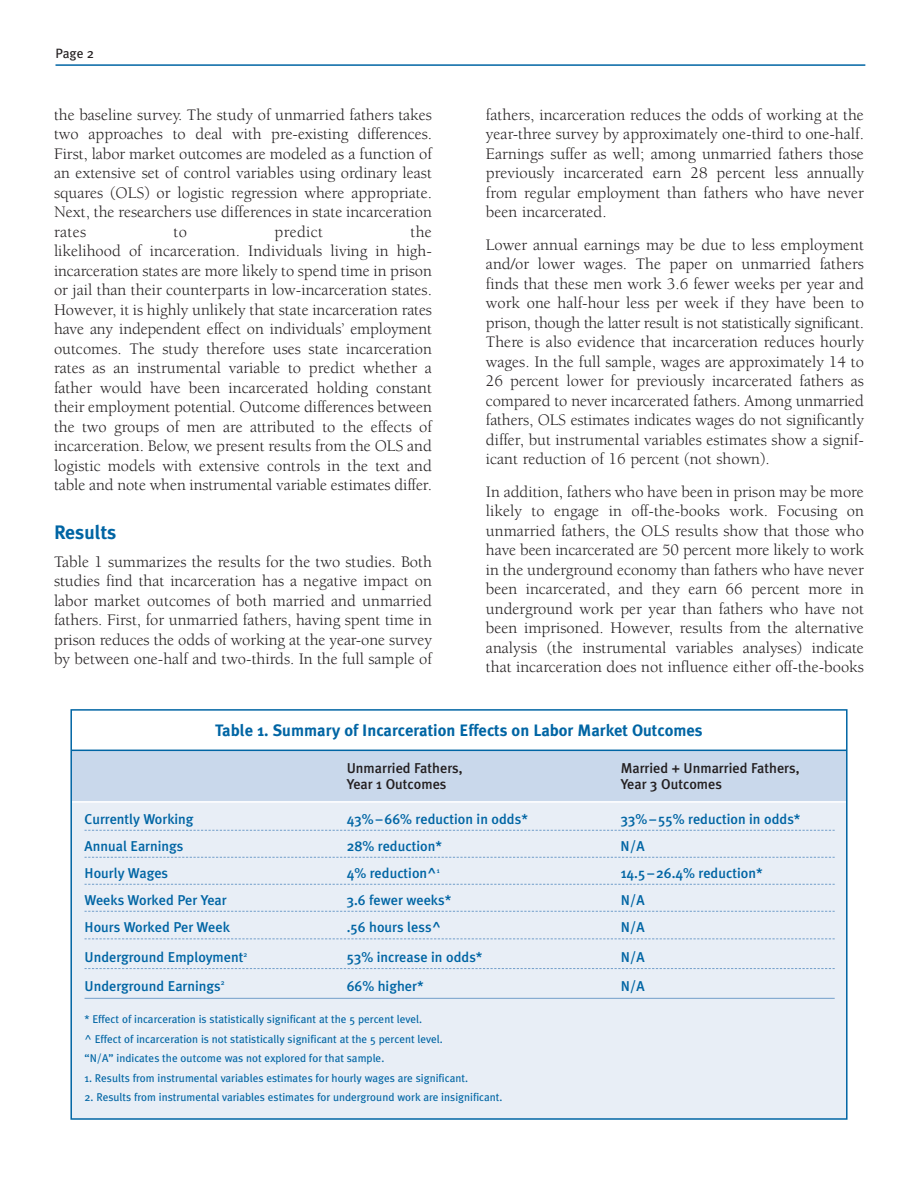
<style>
.page{position:relative;width:918px;height:1188px;background:#fff}
.page>*{position:absolute;margin:0;border:0;box-sizing:border-box;transform-origin:0 0}
.t1{font:700 19.5px "Meta Plus";color:#0065a4}
.t2{font:16.5px/19.5px "Berkeley";color:#231f20;text-align:justify}
.t3{font:700 16.5px "Meta Plus";color:#0065a4}
.t4{font:16.5px "Berkeley";letter-spacing:.02em;color:#231f20}
.t5{font:500 14.25px "Meta Plus";color:#0065a4}
.t6{font:500 14.25px "Meta Plus";color:#231f20}
.t7{font:13.5px "Meta Plus";color:#231f20}
.t8{font:11.25px/19.5px "Meta Plus";color:#0065a4}
</style>
<div class="page">
<hr style="left:56px;top:64px;width:809px;height:2px;background:#0065a4">
<div style="left:72px;top:750px;width:775px;height:71px;background:#c9d8eb"></div>
<div style="left:72px;top:802px;width:775px;height:317px;background:#e8eef6"></div>
<hr style="left:72px;top:750px;width:775px;height:1px;background:#0065a4">
<hr style="left:72px;top:801px;width:775px;height:2px;background:#fff">
<div style="left:70px;top:709px;width:778px;height:411px;border:2px solid #0065a4"></div>
<svg style="left:85px;top:830px;width:750px;height:1px"></svg>
<svg style="left:85px;top:857px;width:750px;height:1px"></svg>
<svg style="left:85px;top:884px;width:750px;height:1px"></svg>
<svg style="left:85px;top:911px;width:750px;height:1px"></svg>
<svg style="left:85px;top:938px;width:750px;height:1px"></svg>
<svg style="left:85px;top:968px;width:750px;height:1px"></svg>
<hr style="left:85px;top:998px;width:750px;height:1px;background:#729eca">
<p class="t7" style="left:56px;top:48px;width:40px">Page 2</p>
<p class="t2" style="left:54px;top:106px;width:379px">the baseline survey. The study of unmarried fathers takes two approaches to deal with pre-existing differences.<br>First, labor market outcomes are modeled as a function of an extensive set of control variables using ordinary least squares (OLS) or logistic regression where appropriate.<br>Next, the researchers use differences in state incarceration rates</p>
<p class="t2" style="left:54px;top:223px;width:380px;text-indent:357px">the likelihood of incarceration. Individuals living in high&shy;incarceration states are more likely to spend time in prison or jail than their counterparts in low-incarceration states.<br>However, it is highly unlikely that state incarceration rates have any independent effect on individuals’ employment outcomes. The study therefore uses state incarceration rates as an instrumental variable to predict whether a father would have been incarcerated holding constant their employment potential. Outcome differences between the two groups of men are attributed to the effects of incarceration. Below, we present results from the OLS and logistic models with extensive controls in the text and table and note when instrumental variable estimates differ.</p>
<p class="t1" style="left:54px;top:524px;width:64px">Results</p>
<p class="t2" style="left:54px;top:553px;width:380px">Table 1 summarizes the results for the two studies. Both studies find that incarceration has a negative impact on labor market outcomes of both married and unmarried fathers. First, for unmarried fathers, having spent time in prison reduces the odds of working at the year-one survey by between one-half and two-thirds. In the full sample of</p>
<p class="t2" style="left:174px;top:223px;width:15px">to</p>
<p class="t4" style="left:275px;top:225px;width:50px">predict</p>
<p class="t2" style="left:486px;top:106px;width:379px">fathers, incarceration reduces the odds of working at the year-three survey by approximately one-third to one-half.<br>Earnings suffer as well; among unmarried fathers those previously incarcerated earn 28 percent less annually from regular employment than fathers who have never been incarcerated.</p>
<p class="t2" style="left:486px;top:236px;width:380px">Lower annual earnings may be due to less employment and/or lower wages. The paper on unmarried fathers finds that these men work 3.6 fewer weeks per year and work one half-hour less per week if they have been to prison, though the latter result is not statistically significant.<br>There is also evidence that incarceration reduces hourly wages. In the full sample, wages are approximately 14 to 26 percent lower for previously incarcerated fathers as compared to never incarcerated fathers. Among unmarried fathers, OLS estimates indicates wages do not significantly differ, but instrumental variables estimates show a signif&shy;icant reduction of 16 percent (not shown).</p>
<p class="t2" style="left:486px;top:483px;width:380px">In addition, fathers who have been in prison may be more likely to engage in off-the-books work. Focusing on unmarried fathers, the OLS results show that those who have been incarcerated are 50 percent more likely to work in the underground economy than fathers who have never been incarcerated, and they earn 66 percent more in underground work per year than fathers who have not been imprisoned. However, results from the alternative analysis (the instrumental variables analyses) indicate that incarceration does not influence either off-the-books</p>
<p class="t3" style="left:215px;top:723px;width:489px">Table 1. Summary of Incarceration Effects on Labor Market Outcomes</p>
<p class="t6" style="left:347px;top:762px;width:117px">Unmarried Fathers,</p>
<p class="t6" style="left:621px;top:762px;width:180px">Married + Unmarried Fathers,</p>
<p class="t6" style="left:347px;top:778px;width:101px">Year 1 Outcomes</p>
<p class="t6" style="left:621px;top:778px;width:103px">Year 3 Outcomes</p>
<p class="t5" style="left:85px;top:814px;width:111px">Currently Working</p>
<p class="t5" style="left:347px;top:814px;width:183px">43% – 66% reduction in odds*</p>
<p class="t5" style="left:621px;top:814px;width:181px">33% – 55% reduction in odds*</p>
<p class="t5" style="left:85px;top:841px;width:101px">Annual Earnings</p>
<p class="t5" style="left:347px;top:841px;width:97px">28% reduction*</p>
<p class="t5" style="left:621px;top:841px;width:26px">N/A</p>
<p class="t5" style="left:85px;top:868px;width:85px">Hourly Wages</p>
<p class="t5" style="left:347px;top:868px;width:95px">4% reduction^<sup>1</sup></p>
<p class="t5" style="left:621px;top:868px;width:144px">14.5 – 26.4% reduction*</p>
<p class="t5" style="left:85px;top:895px;width:144px">Weeks Worked Per Year</p>
<p class="t5" style="left:347px;top:895px;width:106px">3.6 fewer weeks*</p>
<p class="t5" style="left:621px;top:895px;width:26px">N/A</p>
<p class="t5" style="left:85px;top:922px;width:147px">Hours Worked Per Week</p>
<p class="t5" style="left:347px;top:922px;width:96px">.56 hours less^</p>
<p class="t5" style="left:621px;top:922px;width:26px">N/A</p>
<p class="t5" style="left:85px;top:952px;width:164px">Underground Employment<sup>2</sup></p>
<p class="t5" style="left:347px;top:952px;width:137px">53% increase in odds*</p>
<p class="t5" style="left:621px;top:952px;width:26px">N/A</p>
<p class="t5" style="left:85px;top:980px;width:142px">Underground Earnings<sup>2</sup></p>
<p class="t5" style="left:347px;top:980px;width:78px">66% higher*</p>
<p class="t5" style="left:621px;top:980px;width:26px">N/A</p>
<p class="t8" style="left:85px;top:1010px;width:360px">* Effect of incarceration is statistically significant at the 5 percent level.<br>^ Effect of incarceration is not statistically significant at the 5 percent level. “N/A” indicates the outcome was not explored for that sample.</p>
<p class="t8" style="left:85px;top:1069px;width:385px">1. Results from instrumental variables estimates for hourly wages are significant.</p>
<p class="t8" style="left:85px;top:1088px;width:419px">2. Results from instrumental variables estimates for underground work are insignificant.</p>
</div>
